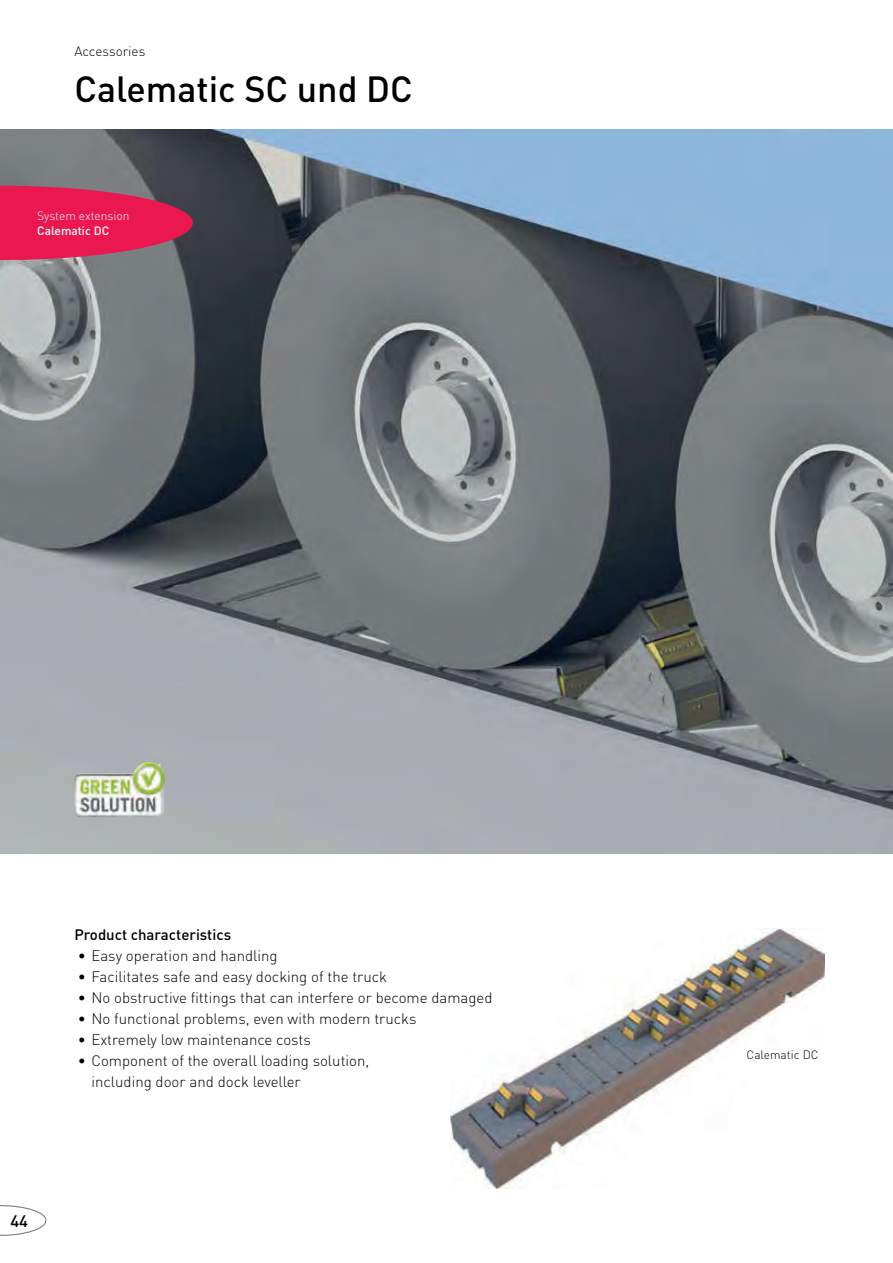
<style>
.page{position:relative;width:893px;height:1263px;background:#fff}
.page>*{position:absolute;margin:0;border:0;box-sizing:border-box;transform-origin:0 0}
.t1{font:500 36px "DIN Pro";color:#000001}
.t2{font:500 16.5px "DIN Pro";color:#000001}
.t3{font:300 15px/21px "DIN Pro";color:#000001}
.t4{font:500 15px "DIN Pro";color:#000001}
.t5{font:300 13.5px "DIN Pro";color:#000001}
.t6{font:300 12px "DIN Pro";color:#fff}
.t7{font:500 12px "DIN Pro";color:#fff}
.t8{font:300 12px "DIN Pro";color:#000001}
</style>
<div class="page">
<img style="left:0;top:129px;width:893px;height:725px">
<img style="left:74px;top:762px;width:91px;height:55px">
<img style="left:451px;top:929px;width:374px;height:259px">
<svg style="left:0;top:186px;width:193px;height:74px;background:#cc2755"></svg>
<svg style="left:0;top:1205px;width:46px;height:31px"></svg>
<p class="t5" style="left:74px;top:46px;width:72px">Accessories</p>
<h1 class="t1" style="left:74px;top:76px;width:340px">Calematic SC und DC</h1>
<p class="t6" style="left:37px;top:211px;width:94px">System extension</p>
<p class="t7" style="left:37px;top:226px;width:74px">Calematic DC</p>
<p class="t4" style="left:74px;top:929px;width:158px">Product characteristics</p>
<p class="t3" style="left:78px;top:947px;width:201px">• Easy operation and handling</p>
<p class="t3" style="left:78px;top:968px;width:311px">• Facilitates safe and easy docking of the truck</p>
<p class="t3" style="left:78px;top:989px;width:416px">• No obstructive fittings that can interfere or become damaged</p>
<p class="t3" style="left:78px;top:1010px;width:340px">• No functional problems, even with modern trucks</p>
<p class="t3" style="left:78px;top:1031px;width:235px">• Extremely low maintenance costs</p>
<p class="t3" style="left:91px;top:1052px;width:279px;text-indent:-14px">• Component of the overall loading solution, including door and dock leveller</p>
<p class="t2" style="left:10px;top:1215px;width:19px">44</p>
<p class="t8" style="left:747px;top:1050px;width:73px">Calematic DC</p>
</div>
